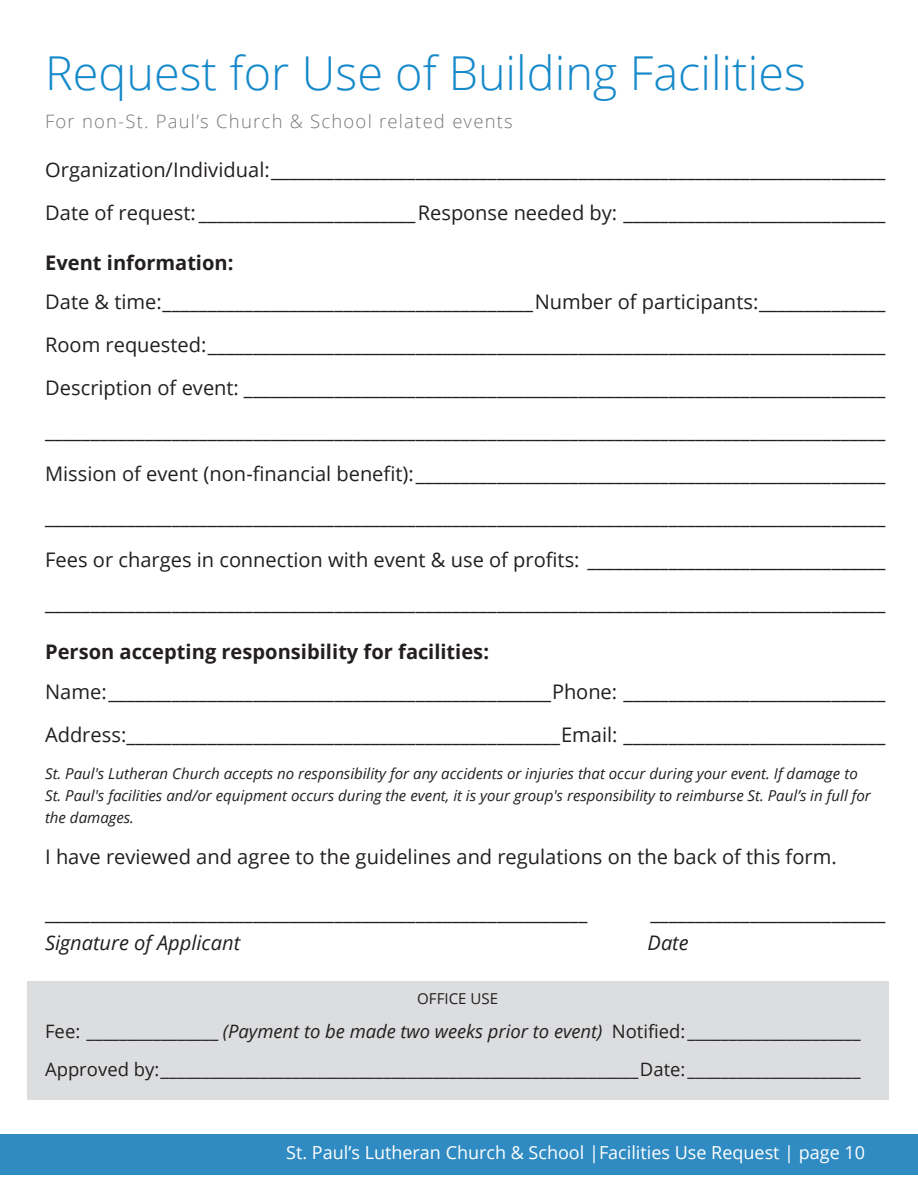
<style>
.page{position:relative;width:918px;height:1188px;background:#fff}
.page>*{position:absolute;margin:0;border:0;box-sizing:border-box;transform-origin:0 0}
.t1{font:300 46.8px "Open Sans";color:#1689ca}
.t2{font:20.1px/42.9px "Open Sans";color:#231f20}
.t3{font:italic 20.1px "Open Sans";color:#231f20}
.t4{font:18.45px/38.5px "Open Sans";color:#231f20}
.t5{font:300 18.45px "Open Sans";letter-spacing:.065em;color:#77787b}
.t6{font:18px "Open Sans";color:#fff}
.t7{font:italic 15px/22px "Open Sans";color:#231f20}
.t8{font:15px "Open Sans";color:#231f20}
.s1{font-weight:700}
.s2{font-style:italic}
</style>
<div class="page">
<div style="left:27px;top:982px;width:862px;height:118px;background:#dcdddf"></div>
<div style="left:0;top:1135px;width:918px;height:40px;background:#2f8bc2"></div>
<p class="t1" style="left:45px;top:41px;width:762px">Request for Use of Building Facilities</p>
<p class="t5" style="left:45px;top:109px;width:469px">For non-St. Paul’s Church &amp; School related events</p>
<p class="t2" style="left:45px;top:148px;width:842px">Organization/Individual:____________________________________________________________________<br>Date of request: ________________________Response needed by: _____________________________</p>
<p class="t2" style="left:45px;top:242px;width:842px;line-height:39.3px"><span class="s1">Event information:<br></span>Date &amp; time:_________________________________________Number of participants:______________</p>
<p class="t2" style="left:45px;top:323px;width:842px;text-align:justify">Room requested:___________________________________________________________________________ Description of event: _______________________________________________________________________ _____________________________________________________________________________________________ Mission of event (non-financial benefit):____________________________________________________ _____________________________________________________________________________________________ Fees or charges in connection with event &amp; use of profits: _________________________________ _____________________________________________________________________________________________</p>
<p class="t2" style="left:45px;top:632px;width:842px;line-height:39.6px"><span class="s1">Person accepting responsibility for facilities:<br></span>Name:_________________________________________________Phone: _____________________________</p>
<p class="t2" style="left:45px;top:712px;width:842px">Address:________________________________________________Email: _____________________________</p>
<p class="t7" style="left:45px;top:762px;width:827px">St. Paul's Lutheran Church accepts no responsibility for any accidents or injuries that occur during your event. If damage to<br>St. Paul's facilities and/or equipment occurs during the event, it is your group's responsibility to reimburse St. Paul’s in full for the damages.</p>
<p class="t2" style="left:45px;top:835px;width:793px">I have reviewed and agree to the guidelines and regulations on the back of this form.</p>
<p class="t2" style="left:45px;top:891px;width:544px">____________________________________________________________</p>
<p class="t2" style="left:651px;top:891px;width:236px">__________________________</p>
<p class="t3" style="left:45px;top:929px;width:197px">Signature of Applicant</p>
<p class="t3" style="left:648px;top:929px;width:43px">Date</p>
<p class="t8" style="left:417px;top:988px;width:82px">OFFICE USE</p>
<p class="t4" style="left:45px;top:1011px;width:817px">Fee: ________________ <span class="s2">(Payment to be made two weeks prior to event)</span> Notified: _____________________<br>Approved by:__________________________________________________________Date: _____________________</p>
<p class="t6" style="left:286px;top:1140px;width:580px">St. Paul’s Lutheran Church &amp; School |Facilities Use Request | page 10</p>
</div>
